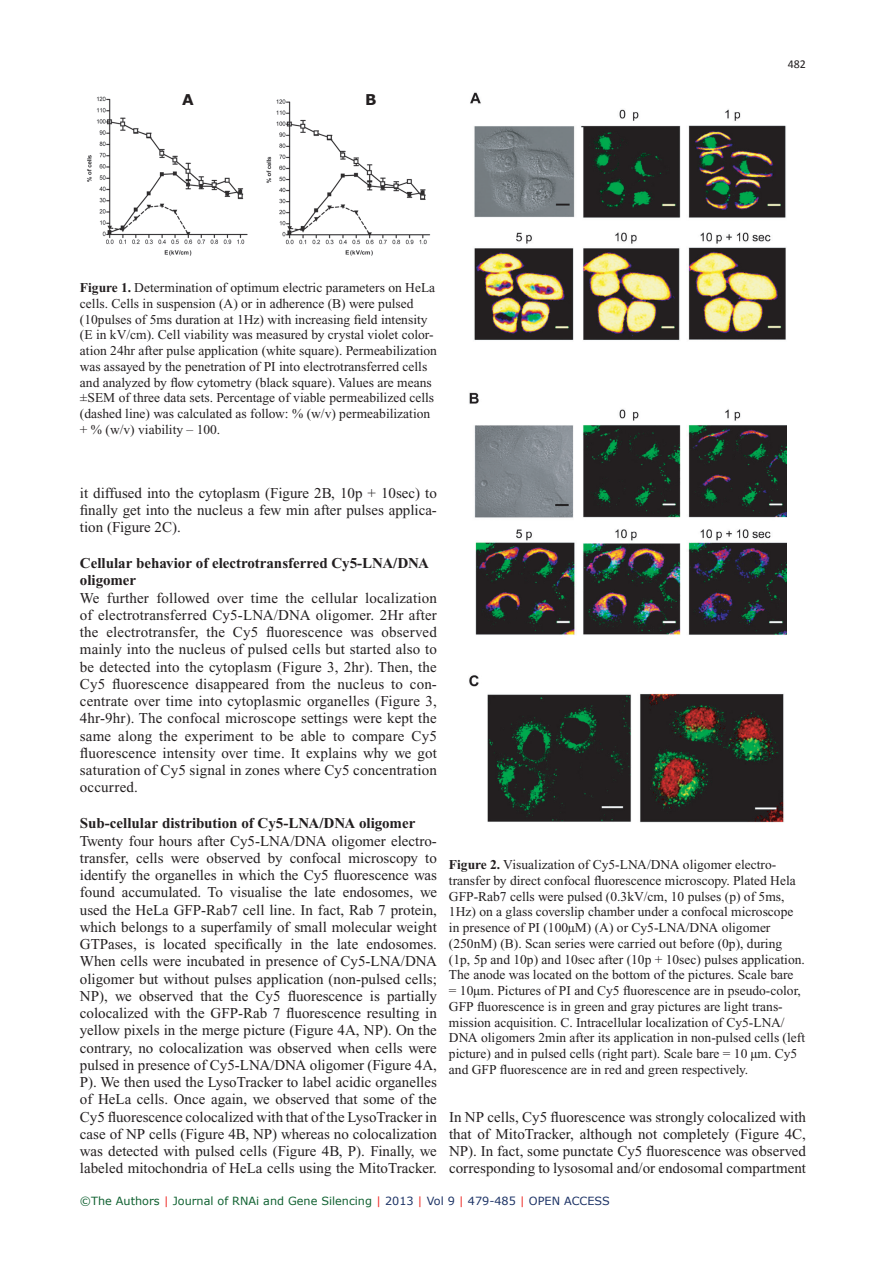
<style>
.page{position:relative;width:893px;height:1263px;background:#fff}
.page>*{position:absolute;margin:0;border:0;box-sizing:border-box;transform-origin:0 0}
.TXT{font:15px/17.2px "Times New Roman";color:#231f20;text-align:justify}
.t1{font:700 15px/17.2px "Times New Roman";color:#231f20}
.t2{font:700 15px "Verdana";color:#231f20}
.FC{font:13.5px/15.8px "Times New Roman";color:#231f20}
.t3{font:12px "Calibri";color:#231f20}
.t4{font:11.25px "Verdana";color:#116232}
.s1{font-weight:700}
.s2{color:#ee2d29}
.s3{color:#1c3265}
</style>
<div class="page">
<img style="left:87px;top:96px;width:161px;height:160px">
<img style="left:266px;top:99px;width:165px;height:157px">
<img style="left:469px;top:92px;width:318px;height:731px">
<p class="t2" style="left:182px;top:89px;width:13px">A</p>
<p class="t2" style="left:365px;top:89px;width:13px">B</p>
<p class="t3" style="left:788px;top:56px;width:20px">482</p>
<p class="FC" style="left:80px;top:280px;width:359px"><span class="s1">Figure 1.</span> Determination of optimum electric parameters on HeLa cells. Cells in suspension (A) or in adherence (B) were pulsed (10pulses of 5ms duration at 1Hz) with increasing field intensity (E in kV/cm). Cell viability was measured by crystal violet color&shy;ation 24hr after pulse application (white square). Permeabilization was assayed by the penetration of PI into electrotransferred cells and analyzed by flow cytometry (black square). Values are means ±SEM of three data sets. Percentage of viable permeabilized cells (dashed line) was calculated as follow: % (w/v) permeabilization + % (w/v) viability – 100.</p>
<p class="TXT" style="left:80px;top:484px;width:358px">it diffused into the cytoplasm (Figure 2B, 10p + 10sec) to finally get into the nucleus a few min after pulses applica&shy;tion (Figure 2C).</p>
<h2 class="t1" style="left:80px;top:554px;width:351px">Cellular behavior of electrotransferred Cy5-LNA/DNA oligomer</h2>
<p class="TXT" style="left:80px;top:589px;width:359px">We further followed over time the cellular localization of electrotransferred Cy5-LNA/DNA oligomer. 2Hr after the electrotransfer, the Cy5 fluorescence was observed mainly into the nucleus of pulsed cells but started also to be detected into the cytoplasm (Figure 3, 2hr). Then, the Cy5 fluorescence disappeared from the nucleus to con&shy;centrate over time into cytoplasmic organelles (Figure 3, 4hr-9hr). The confocal microscope settings were kept the same along the experiment to be able to compare Cy5 fluorescence intensity over time. It explains why we got saturation of Cy5 signal in zones where Cy5 concentration occurred.</p>
<h2 class="t1" style="left:80px;top:815px;width:337px">Sub-cellular distribution of Cy5-LNA/DNA oligomer</h2>
<p class="TXT" style="left:80px;top:832px;width:359px">Twenty four hours after Cy5-LNA/DNA oligomer electro&shy;transfer, cells were observed by confocal microscopy to identify the organelles in which the Cy5 fluorescence was found accumulated. To visualise the late endosomes, we used the HeLa GFP-Rab7 cell line. In fact, Rab 7 protein, which belongs to a superfamily of small molecular weight GTPases, is located specifically in the late endosomes.<br>When cells were incubated in presence of Cy5-LNA/DNA oligomer but without pulses application (non-pulsed cells; NP), we observed that the Cy5 fluorescence is partially colocalized with the GFP-Rab 7 fluorescence resulting in yellow pixels in the merge picture (Figure 4A, NP). On the contrary, no colocalization was observed when cells were pulsed in presence of Cy5-LNA/DNA oligomer (Figure 4A, P). We then used the LysoTracker to label acidic organelles of HeLa cells. Once again, we observed that some of the Cy5 fluorescence colocalized with that of the LysoTracker in case of NP cells (Figure 4B, NP) whereas no colocalization was detected with pulsed cells (Figure 4B, P). Finally, we labeled mitochondria of HeLa cells using the MitoTracker.</p>
<p class="FC" style="left:449px;top:857px;width:358px"><span class="s1">Figure 2.</span> Visualization of Cy5-LNA/DNA oligomer electro&shy;transfer by direct confocal fluorescence microscopy. Plated Hela GFP-Rab7 cells were pulsed (0.3kV/cm, 10 pulses (p) of 5ms, 1Hz) on a glass coverslip chamber under a confocal microscope in presence of PI (100µM) (A) or Cy5-LNA/DNA oligomer (250nM) (B). Scan series were carried out before (0p), during (1p, 5p and 10p) and 10sec after (10p + 10sec) pulses application.<br>The anode was located on the bottom of the pictures. Scale bare<br>= 10µm. Pictures of PI and Cy5 fluorescence are in pseudo-color, GFP fluorescence is in green and gray pictures are light trans&shy;mission acquisition. C. Intracellular localization of Cy5-LNA/ DNA oligomers 2min after its application in non-pulsed cells (left picture) and in pulsed cells (right part). Scale bare = 10 µm. Cy5 and GFP fluorescence are in red and green respectively.</p>
<p class="TXT" style="left:449px;top:1108px;width:359px">In NP cells, Cy5 fluorescence was strongly colocalized with that of MitoTracker, although not completely (Figure 4C, NP). In fact, some punctate Cy5 fluorescence was observed corresponding to lysosomal and/or endosomal compartment</p>
<p class="t4" style="left:80px;top:1194px;width:531px">©The Authors <span class="s2">|</span> Journal of RNAi and Gene Silencing <span class="s2">|</span> <span class="s3">2013</span> <span class="s2">|</span> <span class="s3">Vol 9</span> <span class="s2">|</span> <span class="s3">479-485</span> <span class="s2">|</span> <span class="s3">OPEN ACCESS</span></p>
</div>
